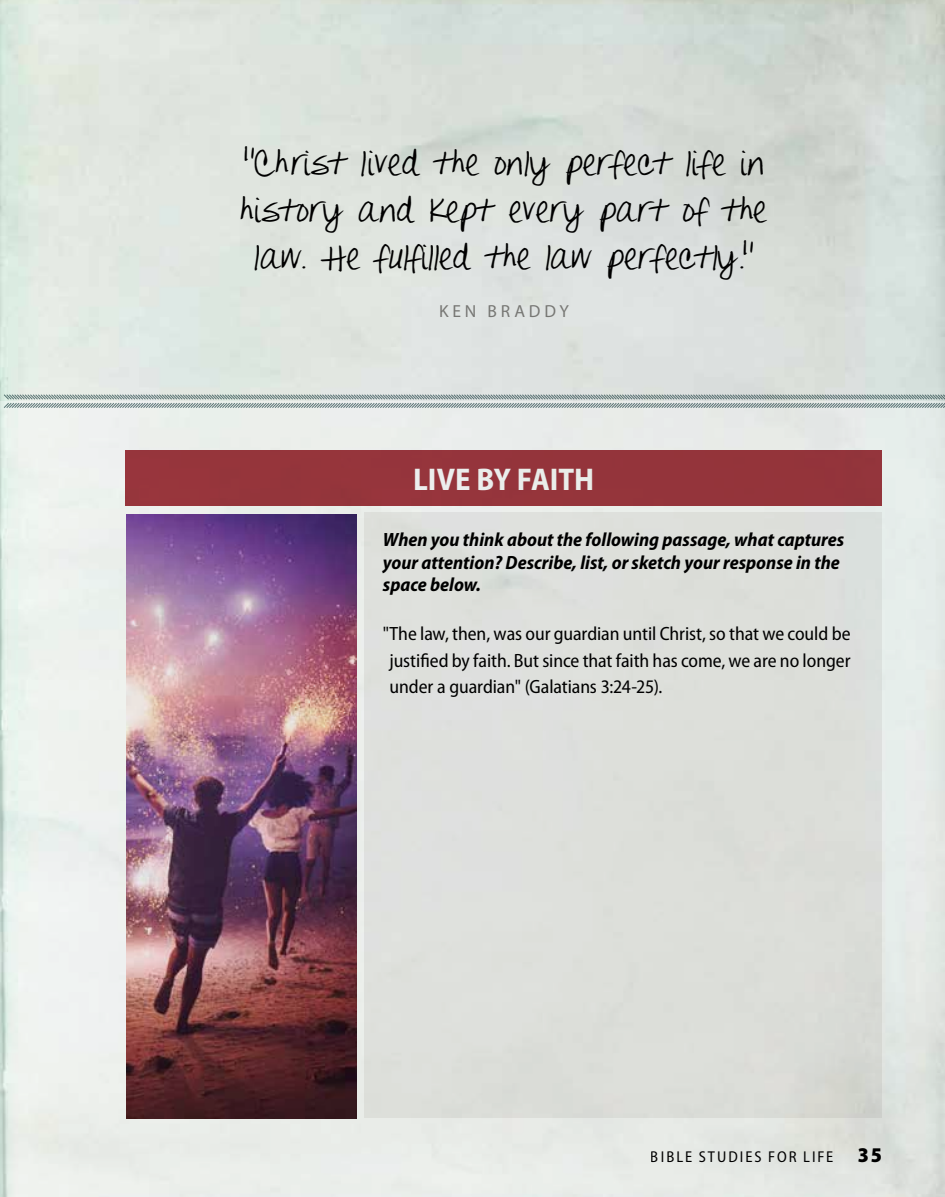
<style>
.page{position:relative;width:945px;height:1197px;background:#fff}
.page>*{position:absolute;margin:0;border:0;box-sizing:border-box;transform-origin:0 0}
.t1{font:700 semi-condensed 31.5px "Myriad Pro";color:#fff}
.t2{font:24.5px/47.2px "Pea Alesa";letter-spacing:.025em;color:#000;text-align:center}
.t3{font:semi-condensed 19.25px/26.2px "Myriad Pro";letter-spacing:-.005em;color:#000;text-align:justify}
.t4{font:italic 700 semi-condensed 19.25px/22.8px "Myriad Pro";color:#000}
.t5{font:17.5px "Myriad Pro";letter-spacing:.225em;color:#777774}
.t6{font:semi-condensed 15.75px "Myriad Pro";letter-spacing:.125em;color:#000}
.s1{font-weight:900;font-size:21px}
</style>
<div class="page">
<div style="left:0;top:401px;width:945px;height:796px;background:#e9eeeb"></div>
<svg style="left:3px;top:393px;width:942px;height:16px"></svg>
<img style="left:126px;top:515px;width:231px;height:603px">
<div style="left:126px;top:450px;width:756px;height:55px;background:#95353b"></div>
<div style="left:364px;top:512px;width:518px;height:606px;background:#dddfda"></div>
<p class="t2" style="left:241px;top:146px;width:528px">"Christ lived the only perfect life in history and kept every part of the law. He fulfilled the law perfectly."</p>
<p class="t5" style="left:439px;top:300px;width:131px">KEN BRADDY</p>
<h1 class="t1" style="left:413px;top:459px;width:183px">LIVE BY FAITH</h1>
<p class="t4" style="left:383px;top:527px;width:463px">When you think about the following passage, what captures your attention? Describe, list, or sketch your response in the space below.</p>
<p class="t3" style="left:389px;top:620px;width:463px;text-indent:-7px">"The law, then, was our guardian until Christ, so that we could be justified by faith. But since that faith has come, we are no longer under a guardian" (Galatians 3:24-25).</p>
<p class="t6" style="left:651px;top:1147px;width:233px">BIBLE STUDIES FOR LIFE <span class="s1">35</span></p>
</div>
